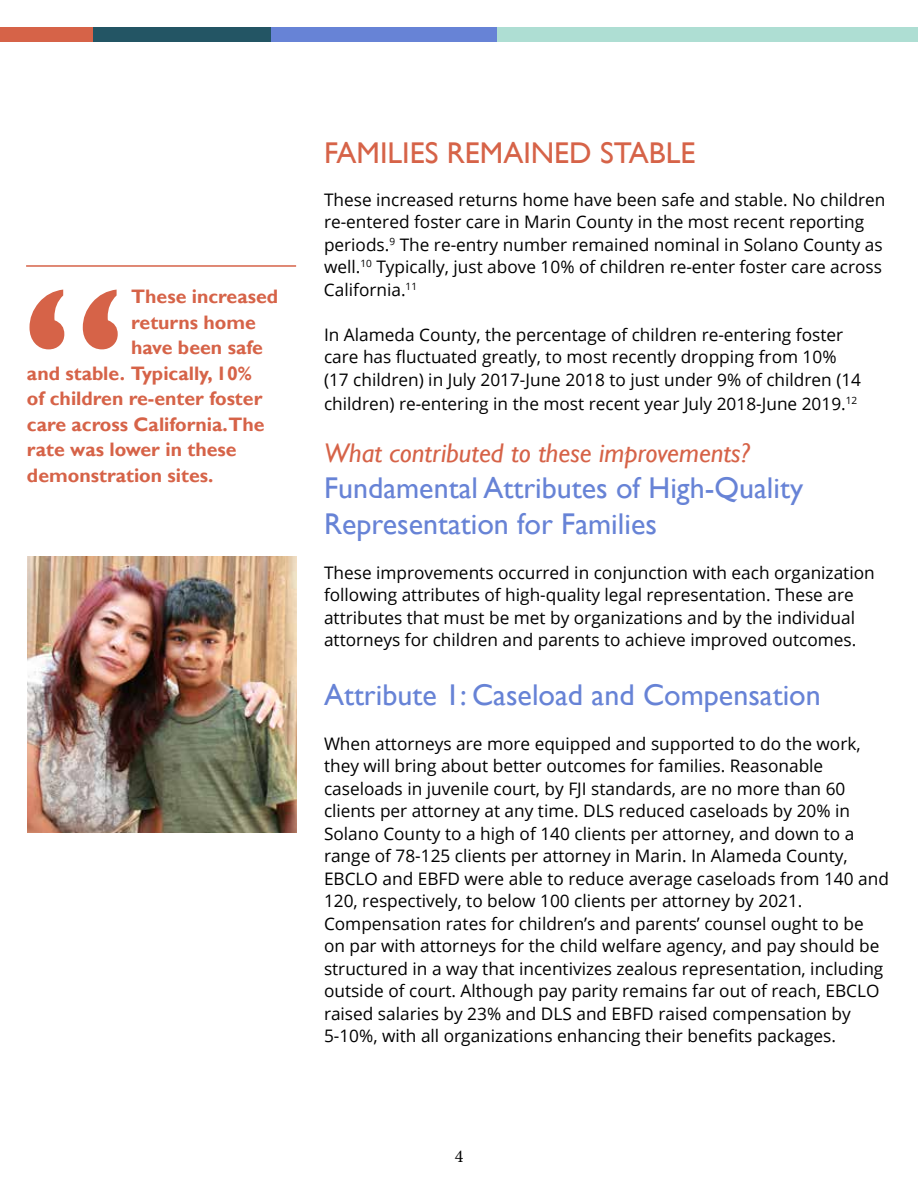
<style>
.page{position:relative;width:918px;height:1188px;background:#fff}
.page>*{position:absolute;margin:0;border:0;box-sizing:border-box;transform-origin:0 0}
.t1{font:30px/36px "Gill Sans";color:#6783d6}
.t2{font:30px "Gill Sans";color:#d66348}
.t3{font:italic 27px "Gill Sans";color:#d66348}
.t4{font:700 19.5px "Gill Sans";color:#d66348}
.t5{font:18px "Minion Pro";color:#000}
.t6{font:17.25px/22.5px "Open Sans";color:#000}
</style>
<div class="page">
<div style="left:0;top:27px;width:918px;height:15px;background:#d66348"></div>
<div style="left:94px;top:27px;width:824px;height:15px;background:#235564"></div>
<div style="left:271px;top:27px;width:647px;height:15px;background:#6783d6"></div>
<div style="left:498px;top:27px;width:420px;height:15px;background:#aeded3"></div>
<svg style="left:30px;top:290px;width:88px;height:59px"></svg>
<img style="left:27px;top:557px;width:270px;height:275px">
<hr style="left:26px;top:265px;width:270px;height:2px;background:#d66348">
<p class="t4" style="left:131px;top:285px;width:148px">These increased</p>
<p class="t4" style="left:131px;top:310px;width:126px">returns home</p>
<p class="t4" style="left:131px;top:336px;width:133px">have been safe</p>
<p class="t4" style="left:27px;top:361px;width:226px">and stable. Typically, 10%</p>
<p class="t4" style="left:27px;top:387px;width:237px">of children re-enter foster</p>
<p class="t4" style="left:27px;top:412px;width:239px">care across California.The</p>
<p class="t4" style="left:27px;top:438px;width:211px">rate was lower in these</p>
<p class="t4" style="left:27px;top:463px;width:188px">demonstration sites.</p>
<h1 class="t2" style="left:324px;top:136px;width:373px">FAMILIES REMAINED STABLE</h1>
<p class="t6" style="left:324px;top:188px;width:563px">These increased returns home have been safe and stable. No children re-entered foster care in Marin County in the most recent reporting periods.<sup>9</sup> The re-entry number remained nominal in Solano County as well.<sup>10</sup> Typically, just above 10% of children re-enter foster care across California.<sup>11</sup></p>
<p class="t6" style="left:324px;top:322px;width:539px;line-height:23px">In Alameda County, the percentage of children re-entering foster care has fluctuated greatly, to most recently dropping from 10% (17 children) in July 2017-June 2018 to just under 9% of children (14 children) re-entering in the most recent year July 2018-June 2019.<sup>12</sup></p>
<h2 class="t3" style="left:324px;top:437px;width:428px">What contributed to these improvements?</h2>
<h1 class="t1" style="left:324px;top:470px;width:481px">Fundamental Attributes of High-Quality<br>Representation for Families</h1>
<p class="t6" style="left:324px;top:561px;width:552px">These improvements occurred in conjunction with each organization following attributes of high-quality legal representation. These are attributes that must be met by organizations and by the individual attorneys for children and parents to achieve improved outcomes.</p>
<h1 class="t1" style="left:324px;top:677px;width:498px">Attribute 1: Caseload and Compensation</h1>
<p class="t6" style="left:324px;top:732px;width:566px">When attorneys are more equipped and supported to do the work, they will bring about better outcomes for families. Reasonable caseloads in juvenile court, by FJI standards, are no more than 60 clients per attorney at any time. DLS reduced caseloads by 20% in Solano County to a high of 140 clients per attorney, and down to a range of 78-125 clients per attorney in Marin. In Alameda County, EBCLO and EBFD were able to reduce average caseloads from 140 and 120, respectively, to below 100 clients per attorney by 2021.<br>Compensation rates for children’s and parents’ counsel ought to be on par with attorneys for the child welfare agency, and pay should be structured in a way that incentivizes zealous representation, including outside of court. Although pay parity remains far out of reach, EBCLO raised salaries by 23% and DLS and EBFD raised compensation by 5-10%, with all organizations enhancing their benefits packages.</p>
<p class="t5" style="left:455px;top:1144px;width:10px">4</p>
</div>
